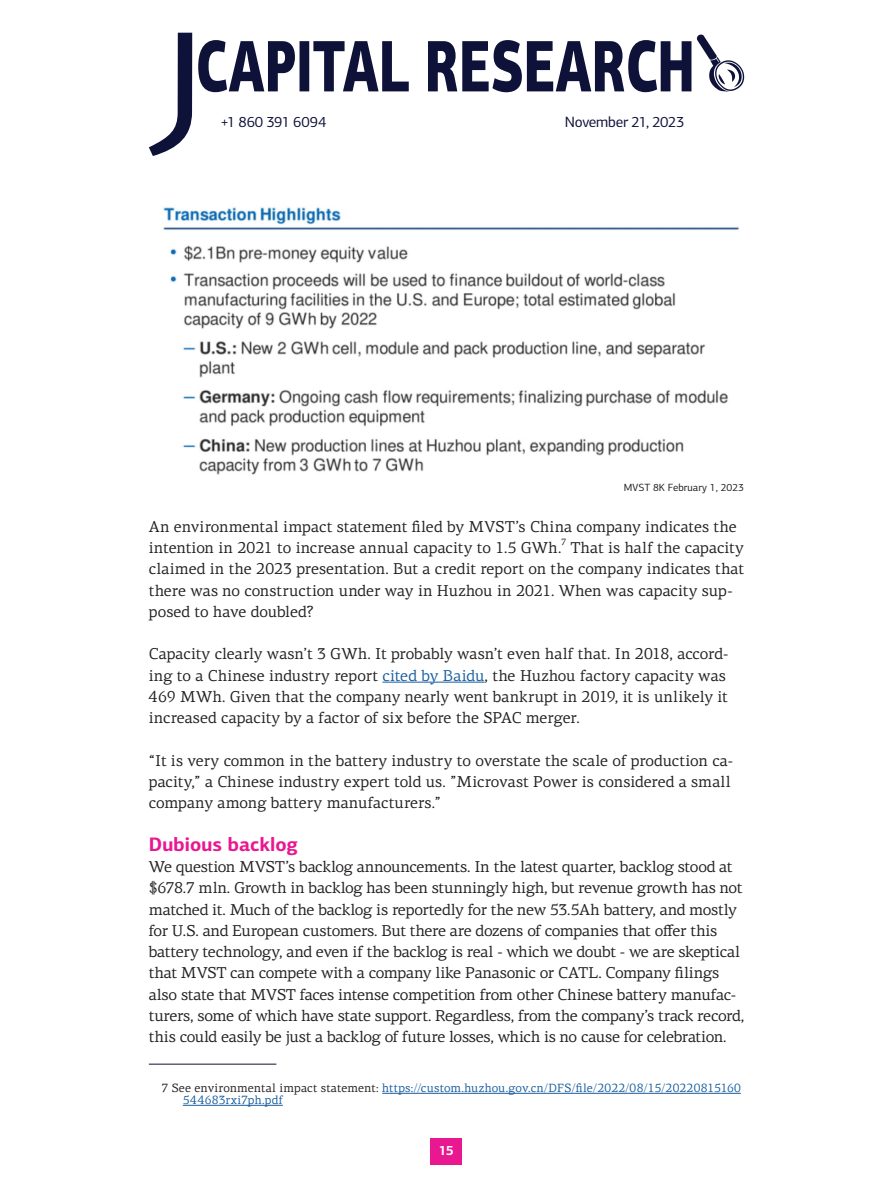
<style>
.page{position:relative;width:893px;height:1191px;background:#fff}
.page>*{position:absolute;margin:0;border:0;box-sizing:border-box;transform-origin:0 0}
.t1{font:700 19.5px "PF Centro Sans Pro";color:#e91790}
.t2{font:15.75px/21.3px "PF Centro Serif Pro";letter-spacing:-.005em;color:#231f20}
.t3{font:15px "PF Centro Sans Pro";letter-spacing:-.02em;color:#0e1239}
.t4{font:700 13.5px "PF Centro Sans Pro";color:#fff}
.t5{font:12px/12px "PF Centro Serif Pro";letter-spacing:.015em;color:#175d9e}
.t6{font:10.5px "PF Centro Sans Pro";color:#231f20}
.t7{font:9.15px "PF Centro Serif Pro";color:#231f20}
.s1{color:#175d9e}
.s2{color:#231f20}
</style>
<div class="page">
<div style="left:431px;top:1138px;width:31px;height:26px;background:#e91790"></div>
<svg style="left:697px;top:35px;width:47px;height:57px"></svg>
<svg style="left:198px;top:40px;width:493px;height:52px"></svg>
<svg style="left:149px;top:33px;width:43px;height:123px"></svg>
<hr style="left:382px;top:682px;width:103px;height:1px;background:#175d9e">
<hr style="left:149px;top:1063px;width:127px;height:1px;background:#0e1239">
<hr style="left:382px;top:1093px;width:359px;height:1px;background:#175d9e">
<hr style="left:183px;top:1105px;width:100px;height:1px;background:#175d9e">
<img style="left:163px;top:207px;width:577px;height:268px">
<p class="t3" style="left:220px;top:113px;width:107px">+1 860 391 6094</p>
<p class="t3" style="left:565px;top:113px;width:121px">November 21, 2023</p>
<p class="t6" style="left:624px;top:481px;width:122px">MVST 8K February 1, 2023</p>
<p class="t2" style="left:149px;top:516px;width:589px">An environmental impact statement filed by MVST’s China company indicates the intention in 2021 to increase annual capacity to 1.5 GWh.</p>
<p class="t7" style="left:561px;top:537px;width:7px">7</p>
<p class="t2" style="left:149px;top:537px;width:597px;text-indent:422px">That is half the capacity claimed in the 2023 presentation. But a credit report on the company indicates that there was no construction under way in Huzhou in 2021. When was capacity sup&shy;posed to have doubled?</p>
<p class="t2" style="left:149px;top:643px;width:581px">Capacity clearly wasn’t 3 GWh. It probably wasn’t even half that. In 2018, accord&shy;ing to a Chinese industry report <span class="s1">cited by Baidu</span>, the Huzhou factory capacity was 469 MWh. Given that the company nearly went bankrupt in 2019, it is unlikely it increased capacity by a factor of six before the SPAC merger.</p>
<p class="t2" style="left:149px;top:749px;width:586px">“It is very common in the battery industry to overstate the scale of production ca&shy;pacity,” a Chinese industry expert told us. ”Microvast Power is considered a small company among battery manufacturers.”</p>
<p class="t1" style="left:149px;top:831px;width:151px">Dubious backlog</p>
<p class="t2" style="left:149px;top:856px;width:597px">We question MVST’s backlog announcements. In the latest quarter, backlog stood at $678.7 mln. Growth in backlog has been stunningly high, but revenue growth has not matched it. Much of the backlog is reportedly for the new 53.5Ah battery, and mostly for U.S. and European customers. But there are dozens of companies that offer this battery technology, and even if the backlog is real - which we doubt - we are skeptical that MVST can compete with a company like Panasonic or CATL. Company filings also state that MVST faces intense competition from other Chinese battery manufac&shy;turers, some of which have state support. Regardless, from the company’s track record, this could easily be just a backlog of future losses, which is no cause for celebration.</p>
<p class="t5" style="left:183px;top:1082px;width:559px;text-indent:-21px"><span class="s2">7 See environmental impact statement:</span> https://custom.huzhou.gov.cn/DFS/file/2022/08/15/20220815160<br>544683rxi7ph.pdf</p>
<p class="t4" style="left:439px;top:1141px;width:16px">15</p>
</div>
